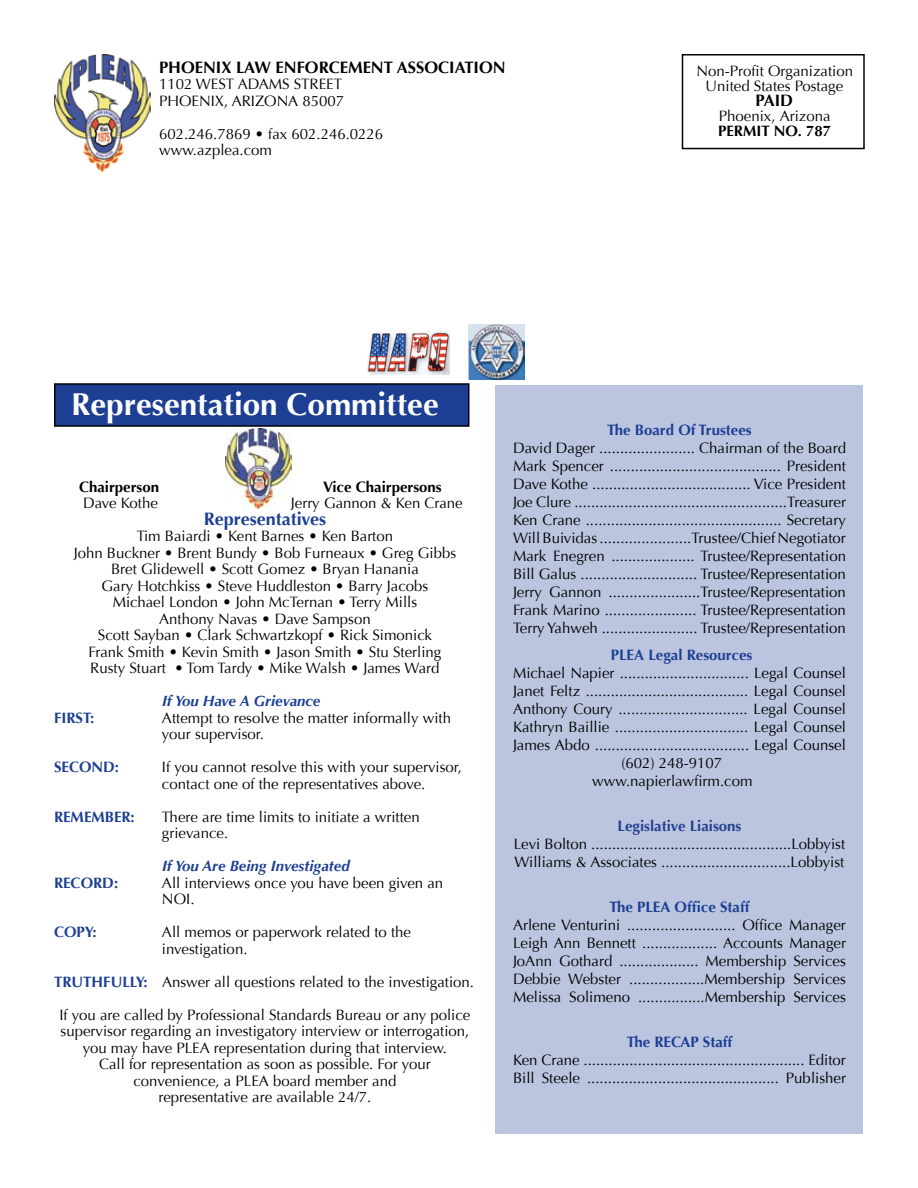
<style>
.page{position:relative;width:918px;height:1188px;background:#fff}
.page>*{position:absolute;margin:0;border:0;box-sizing:border-box;transform-origin:0 0}
.t1{font:700 31.5px "Optima";color:#fff}
.t2{font:700 18px "Optima";color:#1c3f94}
.t3{font:700 16.5px "Optima";color:#000}
.t4{font:15px/16.5px "Optima";color:#000}
.t5{font:700 15px "Optima";color:#1c3f94}
.t6{font:italic 700 15px "Optima";color:#1c3f94}
.t7{font:700 15px "Optima";color:#000}
.t8{font:700 15px "Optima";color:#24408f}
.s1{font-weight:700;color:#1c3f94}
</style>
<div class="page">
<img style="left:225px;top:428px;width:66px;height:81px">
<div style="left:496px;top:386px;width:367px;height:748px;background:#bbc5df"></div>
<div style="left:55px;top:384px;width:414px;height:42px;background:#1c3f94"></div>
<div style="left:54px;top:383px;width:416px;height:44px;border:2px solid #000"></div>
<img style="left:54px;top:55px;width:96px;height:117px">
<img style="left:367px;top:332px;width:83px;height:42px">
<img style="left:468px;top:325px;width:56px;height:55px">
<div style="left:682px;top:54px;width:183px;height:95px;border:2px solid #000"></div>
<p class="t3" style="left:159px;top:58px;width:348px">PHOENIX LAW ENFORCEMENT ASSOCIATION</p>
<p class="t4" style="left:159px;top:76px;width:187px">1102 WEST ADAMS STREET<br>PHOENIX, ARIZONA 85007</p>
<p class="t4" style="left:159px;top:126px;width:226px">602.246.7869 • fax 602.246.0226 www.azplea.com</p>
<p class="t4" style="left:696px;top:63px;width:158px;line-height:15px;text-align:center">Non-Profit Organization<br>United States Postage</p>
<p class="t3" style="left:755px;top:91px;width:39px">PAID</p>
<p class="t4" style="left:719px;top:108px;width:113px">Phoenix, Arizona</p>
<p class="t7" style="left:718px;top:122px;width:115px">PERMIT NO. 787</p>
<h1 class="t1" style="left:71px;top:385px;width:369px">Representation Committee</h1>
<p class="t7" style="left:79px;top:478px;width:82px">Chairperson</p>
<p class="t7" style="left:323px;top:478px;width:120px">Vice Chairpersons</p>
<p class="t4" style="left:83px;top:495px;width:76px">Dave Kothe</p>
<p class="t4" style="left:291px;top:495px;width:173px">Jerry Gannon &amp; Ken Crane</p>
<p class="t2" style="left:204px;top:508px;width:124px">Representatives</p>
<p class="t4" style="left:74px;top:528px;width:384px;text-align:center">Tim Baiardi • Kent Barnes • Ken Barton<br>John Buckner • Brent Bundy • Bob Furneaux • Greg Gibbs Bret Glidewell • Scott Gomez • Bryan Hanania<br>Gary Hotchkiss • Steve Huddleston • Barry Jacobs Michael London • John McTernan • Terry Mills<br>Anthony Navas • Dave Sampson<br>Scott Sayban • Clark Schwartzkopf • Rick Simonick<br>Frank Smith • Kevin Smith • Jason Smith • Stu Sterling Rusty Stuart • Tom Tardy • Mike Walsh • James Ward</p>
<p class="t6" style="left:162px;top:692px;width:160px">If You Have A Grievance</p>
<p class="t5" style="left:54px;top:709px;width:42px">FIRST:</p>
<p class="t4" style="left:162px;top:709px;width:291px">Attempt to resolve the matter informally with your supervisor.</p>
<p class="t5" style="left:54px;top:758px;width:67px">SECOND:</p>
<p class="t4" style="left:162px;top:759px;width:301px">If you cannot resolve this with your supervisor, contact one of the representatives above.</p>
<p class="t5" style="left:54px;top:808px;width:82px">REMEMBER:</p>
<p class="t4" style="left:162px;top:808px;width:259px">There are time limits to initiate a written grievance.</p>
<p class="t6" style="left:162px;top:857px;width:189px">If You Are Being Investigated</p>
<p class="t5" style="left:54px;top:874px;width:66px">RECORD:</p>
<p class="t4" style="left:162px;top:874px;width:283px">All interviews once you have been given an<br>NOI.</p>
<p class="t5" style="left:54px;top:923px;width:44px">COPY:</p>
<p class="t4" style="left:162px;top:924px;width:251px">All memos or paperwork related to the investigation.</p>
<p class="t4" style="left:54px;top:973px;width:422px"><span class="s1">TRUTHFULLY:</span> Answer all questions related to the investigation.</p>
<p class="t4" style="left:59px;top:1006px;width:413px;text-align:center">If you are called by Professional Standards Bureau or any police supervisor regarding an investigatory interview or interrogation, you may have PLEA representation during that interview.<br>Call for representation as soon as possible. For your convenience, a PLEA board member and<br>representative are available 24/7.</p>
<p class="t5" style="left:607px;top:421px;width:146px">The Board Of Trustees</p>
<p class="t4" style="left:513px;top:439px;width:335px;line-height:18px;text-align:justify">David Dager ....................... Chairman of the Board Mark Spencer ......................................... President Dave Kothe ...................................... Vice President Joe Clure ...................................................Treasurer Ken Crane ............................................... Secretary Will Buividas ......................Trustee/Chief Negotiator Mark Enegren .................... Trustee/Representation Bill Galus ............................ Trustee/Representation Jerry Gannon ......................Trustee/Representation Frank Marino ...................... Trustee/Representation Terry Yahweh ....................... Trustee/Representation</p>
<p class="t5" style="left:611px;top:646px;width:143px">PLEA Legal Resources</p>
<p class="t4" style="left:513px;top:664px;width:334px">Michael Napier ............................... Legal Counsel</p>
<p class="t4" style="left:513px;top:682px;width:335px">Janet Feltz ....................................... Legal Counsel</p>
<p class="t4" style="left:513px;top:700px;width:335px">Anthony Coury ............................... Legal Counsel</p>
<p class="t4" style="left:513px;top:718px;width:335px">Kathryn Baillie ................................ Legal Counsel</p>
<p class="t4" style="left:513px;top:736px;width:334px">James Abdo ..................................... Legal Counsel</p>
<p class="t4" style="left:621px;top:754px;width:102px">(602) 248-9107</p>
<p class="t4" style="left:592px;top:772px;width:162px">www.napierlawfirm.com</p>
<p class="t8" style="left:618px;top:817px;width:125px">Legislative Liaisons</p>
<p class="t4" style="left:514px;top:835px;width:333px;line-height:18px">Levi Bolton ................................................Lobbyist<br>Williams &amp; Associates ...............................Lobbyist</p>
<p class="t5" style="left:609px;top:898px;width:142px">The PLEA Office Staff</p>
<p class="t4" style="left:513px;top:916px;width:335px;line-height:18px;text-align:justify">Arlene Venturini .......................... Office Manager Leigh Ann Bennett .................. Accounts Manager JoAnn Gothard ................... Membership Services Debbie Webster ..................Membership Services Melissa Solimeno ................Membership Services</p>
<p class="t5" style="left:627px;top:1033px;width:107px">The RECAP Staff</p>
<p class="t4" style="left:513px;top:1051px;width:335px;line-height:18px">Ken Crane ..................................................... Editor<br>Bill Steele .............................................. Publisher</p>
</div>
